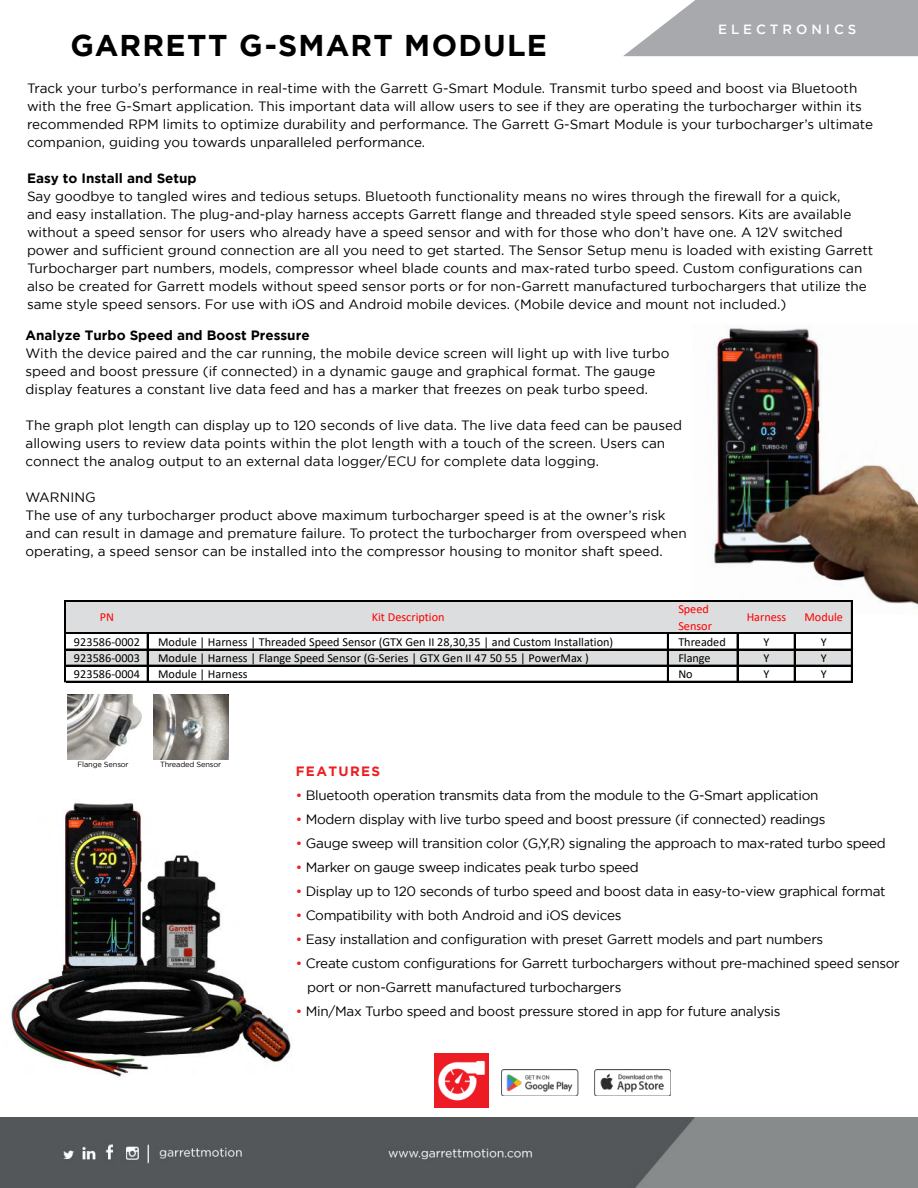
<style>
.page{position:relative;width:918px;height:1188px;background:#fff}
.page>*{position:absolute;margin:0;border:0;box-sizing:border-box;transform-origin:0 0}
.t1{font:700 30px "Gotham";letter-spacing:.04em;color:#000}
.t2{font:13.5px/18px "Gotham";color:#000}
.t3{font:13.5px/24px "Gotham";letter-spacing:-.02em;color:#000}
.t4{font:700 13.5px "Gotham";color:#000}
.t5{font:700 13.5px "Gotham";letter-spacing:.1em;color:#ed1d24}
.t6{font:500 13.35px "Gotham";letter-spacing:.295em;color:#fff}
.t7{font:12.3px "Calibri";color:#000}
.t8{font:12.3px/16px "Calibri";color:#f00}
.t9{font:7.5px "Gotham";letter-spacing:-.02em;color:#000}
.s1{color:#ed1d24}
</style>
<div class="page">
<img style="left:692px;top:328px;width:226px;height:287px">
<img style="left:0;top:1117px;width:918px;height:71px">
<svg style="left:623px;top:0;width:295px;height:56px"></svg>
<div style="left:665px;top:24px;width:245px;height:16px;background:#a7a9ac"></div>
<img style="left:11px;top:803px;width:281px;height:275px">
<img style="left:435px;top:1054px;width:54px;height:54px">
<img style="left:502px;top:1069px;width:169px;height:26px">
<div style="left:65px;top:601px;width:787px;height:33px;background:#dcddde"></div>
<div style="left:65px;top:650px;width:787px;height:16px;background:#dcddde"></div>
<hr style="left:65px;top:601px;width:1px;height:81px;background:#000">
<hr style="left:851px;top:602px;width:1px;height:80px;background:#000">
<hr style="left:147px;top:634px;width:1px;height:48px;background:#000">
<hr style="left:667px;top:634px;width:1px;height:48px;background:#000">
<hr style="left:737px;top:634px;width:1px;height:48px;background:#000">
<hr style="left:794px;top:634px;width:1px;height:48px;background:#000">
<hr style="left:66px;top:601px;width:786px;height:1px;background:#000">
<hr style="left:66px;top:633px;width:786px;height:1px;background:#000">
<hr style="left:66px;top:649px;width:786px;height:1px;background:#000">
<hr style="left:66px;top:665px;width:786px;height:1px;background:#000">
<hr style="left:66px;top:681px;width:786px;height:1px;background:#000">
<img style="left:68px;top:694px;width:74px;height:65px">
<img style="left:153px;top:694px;width:76px;height:65px">
<h1 class="t1" style="left:70px;top:34px;width:478px">GARRETT G-SMART MODULE</h1>
<p class="t6" style="left:718px;top:24px;width:140px">ELECTRONICS</p>
<p class="t2" style="left:27px;top:80px;width:848px">Track your turbo’s performance in real-time with the Garrett G-Smart Module. Transmit turbo speed and boost via Bluetooth with the free G-Smart application. This important data will allow users to see if they are operating the turbocharger within its recommended RPM limits to optimize durability and performance. The Garrett G-Smart Module is your turbocharger’s ultimate companion, guiding you towards unparalleled performance.</p>
<p class="t4" style="left:27px;top:173px;width:171px">Easy to Install and Setup</p>
<p class="t2" style="left:27px;top:187px;width:848px">Say goodbye to tangled wires and tedious setups. Bluetooth functionality means no wires through the firewall for a quick,<br>and easy installation. The plug-and-play harness accepts Garrett flange and threaded style speed sensors. Kits are available without a speed sensor for users who already have a speed sensor and with for those who don’t have one. A 12V switched power and sufficient ground connection are all you need to get started. The Sensor Setup menu is loaded with existing Garrett Turbocharger part numbers, models, compressor wheel blade counts and max-rated turbo speed. Custom configurations can also be created for Garrett models without speed sensor ports or for non-Garrett manufactured turbochargers that utilize the same style speed sensors. For use with iOS and Android mobile devices. (Mobile device and mount not included.)</p>
<p class="t4" style="left:26px;top:330px;width:286px">Analyze Turbo Speed and Boost Pressure</p>
<p class="t2" style="left:26px;top:345px;width:645px">With the device paired and the car running, the mobile device screen will light up with live turbo speed and boost pressure (if connected) in a dynamic gauge and graphical format. The gauge display features a constant live data feed and has a marker that freezes on peak turbo speed.</p>
<p class="t2" style="left:26px;top:417px;width:658px">The graph plot length can display up to 120 seconds of live data. The live data feed can be paused allowing users to review data points within the plot length with a touch of the screen. Users can connect the analog output to an external data logger/ECU for complete data logging.</p>
<p class="t2" style="left:26px;top:489px;width:663px">WARNING<br>The use of any turbocharger product above maximum turbocharger speed is at the owner’s risk and can result in damage and premature failure. To protect the turbocharger from overspeed when operating, a speed sensor can be installed into the compressor housing to monitor shaft speed.</p>
<p class="t8" style="left:100px;top:609px;width:16px">PN</p>
<p class="t8" style="left:372px;top:609px;width:74px">Kit Description</p>
<p class="t8" style="left:678px;top:601px;width:35px">Speed<br>Sensor</p>
<p class="t8" style="left:747px;top:609px;width:41px">Harness</p>
<p class="t8" style="left:804px;top:609px;width:40px">Module</p>
<p class="t7" style="left:74px;top:633px;width:68px">923586-0002</p>
<p class="t7" style="left:158px;top:633px;width:457px">Module | Harness | Threaded Speed Sensor (GTX Gen II 28,30,35 | and Custom Installation)</p>
<p class="t7" style="left:678px;top:633px;width:49px">Threaded</p>
<p class="t7" style="left:764px;top:633px;width:7px">Y</p>
<p class="t7" style="left:821px;top:633px;width:7px">Y</p>
<p class="t7" style="left:74px;top:649px;width:68px">923586-0003</p>
<p class="t7" style="left:158px;top:649px;width:432px">Module | Harness | Flange Speed Sensor (G-Series | GTX Gen II 47 50 55 | PowerMax )</p>
<p class="t7" style="left:678px;top:649px;width:34px">Flange</p>
<p class="t7" style="left:764px;top:649px;width:7px">Y</p>
<p class="t7" style="left:821px;top:649px;width:7px">Y</p>
<p class="t7" style="left:74px;top:665px;width:68px">923586-0004</p>
<p class="t7" style="left:158px;top:665px;width:91px">Module | Harness</p>
<p class="t7" style="left:678px;top:665px;width:16px">No</p>
<p class="t7" style="left:764px;top:665px;width:7px">Y</p>
<p class="t7" style="left:821px;top:665px;width:7px">Y</p>
<p class="t9" style="left:77px;top:762px;width:53px">Flange Sensor</p>
<p class="t9" style="left:160px;top:762px;width:63px">Threaded Sensor</p>
<p class="t5" style="left:296px;top:766px;width:86px">FEATURES</p>
<p class="t3" style="left:296px;top:784px;width:524px"><span class="s1">•</span> Bluetooth operation transmits data from the module to the G-Smart application</p>
<p class="t3" style="left:296px;top:808px;width:531px"><span class="s1">•</span> Modern display with live turbo speed and boost pressure (if connected) readings</p>
<p class="t3" style="left:296px;top:831px;width:592px"><span class="s1">•</span> Gauge sweep will transition color (G,Y,R) signaling the approach to max-rated turbo speed</p>
<p class="t3" style="left:296px;top:856px;width:345px"><span class="s1">•</span> Marker on gauge sweep indicates peak turbo speed</p>
<p class="t3" style="left:296px;top:880px;width:591px"><span class="s1">•</span> Display up to 120 seconds of turbo speed and boost data in easy-to-view graphical format</p>
<p class="t3" style="left:296px;top:903px;width:327px"><span class="s1">•</span> Compatibility with both Android and iOS devices</p>
<p class="t3" style="left:296px;top:927px;width:529px"><span class="s1">•</span> Easy installation and configuration with preset Garrett models and part numbers</p>
<p class="t3" style="left:307px;top:951px;width:594px;text-indent:-11px"><span class="s1">•</span> Create custom configurations for Garrett turbochargers without pre-machined speed sensor port or non-Garrett manufactured turbochargers</p>
<p class="t3" style="left:296px;top:999px;width:486px"><span class="s1">•</span> Min/Max Turbo speed and boost pressure stored in app for future analysis</p>
</div>
